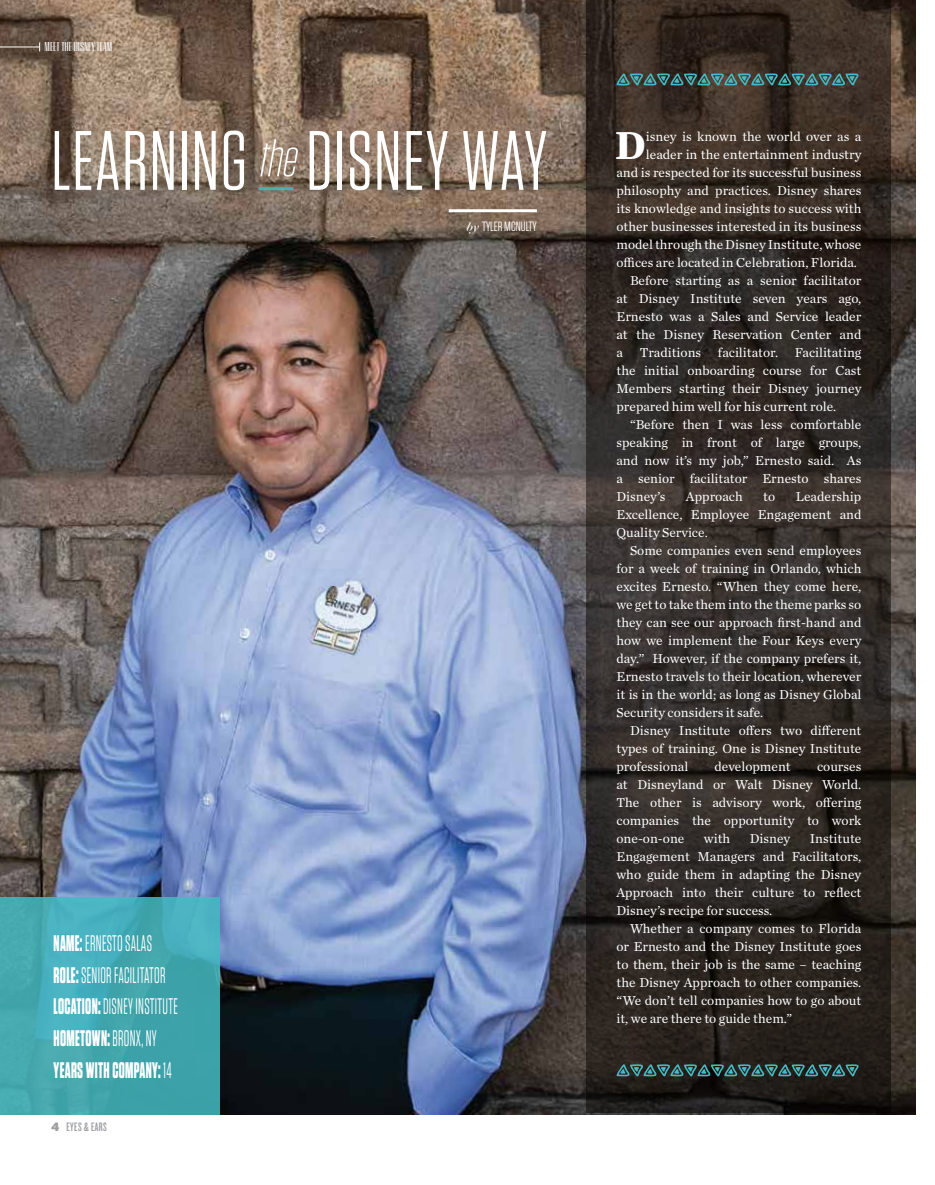
<style>
.page{position:relative;width:935px;height:1185px;background:#fff}
.page>*{position:absolute;margin:0;border:0;box-sizing:border-box;transform-origin:0 0}
.t1{font:84px "Tungsten Narrow";letter-spacing:.02em;color:#fff}
.t2{font:700 40.8px "Chronicle Text G1";color:#fff}
.t3{font:22.5px/31.7px "Tungsten";letter-spacing:.02em;color:#fff;scale:.69 1}
.t4{font:13.5px/18px "Chronicle Text G1";color:#fff;text-align:justify}
.t5{font:13.5px "Tungsten";color:#fff}
.t6{font:500 12.75px "Peristyle";color:#fff}
.t7{font:12.75px "Knockout HTF47 Bantamweight";letter-spacing:.03em;color:#9d9fa2}
.s1{font-weight:700}
.s2{font-family:"Knockout HTF72 Full Cruiserwt"}
.s3{font-family:"Surveyor Fine";font-style:italic}
</style>
<div class="page">
<img style="left:0;top:0;width:915px;height:1114px">
<svg style="left:586px;top:0;width:304px;height:1113px;background:#302925"></svg>
<svg style="left:0;top:897px;width:220px;height:217px;background:#43a8b1"></svg>
<hr style="left:0;top:47px;width:39px;height:1px;background:#fff">
<svg style="left:616px;top:1064px;width:243px;height:13px;background:#305b5c"></svg>
<svg style="left:616px;top:73px;width:243px;height:13px;background:#416865"></svg>
<hr style="left:449px;top:209px;width:88px;height:3px;background:#fff">
<hr style="left:258px;top:187px;width:36px;height:3px;background:#45bac2">
<p class="t6" style="left:45px;top:39px;width:69px">MEET THE DISNEY TEAM</p>
<h1 class="t1" style="left:51px;top:119px;width:497px">LEARNING <sup>the</sup> DISNEY WAY</h1>
<h3 class="t3" style="left:54px;top:928px;width:182px"><span class="s1">NAME:</span> ERNESTO SALAS<br><span class="s1">ROLE:</span> SENIOR FACILITATOR<br><span class="s1">LOCATION:</span> DISNEY INSTITUTE<br><span class="s1">HOMETOWN:</span> BRONX, NY<br><span class="s1">YEARS WITH COMPANY:</span> 14</h3>
<p class="t7" style="left:51px;top:1120px;width:57px"><span class="s2">4</span> EYES &amp; EARS</p>
<p class="t5" style="left:466px;top:219px;width:72px"><span class="s3">by</span> TYLER MCNULTY</p>
<h2 class="t2" style="left:615px;top:112px;width:32px">D</h2>
<p class="t4" style="left:646px;top:127px;width:217px">isney is known the world over as a</p>
<p class="t4" style="left:646px;top:145px;width:217px">leader in the entertainment industry</p>
<p class="t4" style="left:616px;top:163px;width:246px">and is respected for its successful business</p>
<p class="t4" style="left:616px;top:181px;width:246px">philosophy and practices. Disney shares</p>
<p class="t4" style="left:616px;top:199px;width:246px">its knowledge and insights to success with</p>
<p class="t4" style="left:616px;top:217px;width:246px">other businesses interested in its business</p>
<p class="t4" style="left:616px;top:235px;width:246px">model through the Disney Institute, whose</p>
<p class="t4" style="left:616px;top:253px;width:242px">offices are located in Celebration, Florida.</p>
<p class="t4" style="left:630px;top:271px;width:233px">Before starting as a senior facilitator</p>
<p class="t4" style="left:616px;top:289px;width:246px">at Disney Institute seven years ago,</p>
<p class="t4" style="left:616px;top:307px;width:246px">Ernesto was a Sales and Service leader</p>
<p class="t4" style="left:616px;top:325px;width:246px">at the Disney Reservation Center and</p>
<p class="t4" style="left:616px;top:343px;width:246px">a Traditions facilitator. Facilitating</p>
<p class="t4" style="left:616px;top:361px;width:246px">the initial onboarding course for Cast</p>
<p class="t4" style="left:616px;top:379px;width:246px">Members starting their Disney journey</p>
<p class="t4" style="left:616px;top:397px;width:221px">prepared him well for his current role.</p>
<p class="t4" style="left:630px;top:415px;width:233px">“Before then I was less comfortable</p>
<p class="t4" style="left:616px;top:433px;width:246px">speaking in front of large groups,</p>
<p class="t4" style="left:616px;top:451px;width:246px">and now it’s my job,” Ernesto said. As</p>
<p class="t4" style="left:616px;top:469px;width:246px">a senior facilitator Ernesto shares</p>
<p class="t4" style="left:616px;top:487px;width:50px">Disney’s</p>
<p class="t4" style="left:686px;top:487px;width:58px">Approach</p>
<p class="t4" style="left:763px;top:487px;width:14px">to</p>
<p class="t4" style="left:616px;top:487px;width:246px;text-indent:179px">Leadership Excellence, Employee Engagement and Quality Service.</p>
<p class="t4" style="left:616px;top:541px;width:246px;text-indent:14px">Some companies even send employees for a week of training in Orlando, which excites Ernesto. “When they come here, we get to take them into the theme parks so they can see our approach first-hand and how we implement the Four Keys every day.” However, if the company prefers it, Ernesto travels to their location, wherever it is in the world; as long as Disney Global Security considers it safe.</p>
<p class="t4" style="left:616px;top:721px;width:246px;text-indent:14px">Disney Institute offers two different types of training. One is Disney Institute professional</p>
<p class="t4" style="left:714px;top:757px;width:78px">development</p>
<p class="t4" style="left:616px;top:757px;width:246px;text-indent:201px">courses at Disneyland or Walt Disney World.<br>The other is advisory work, offering companies the opportunity to work one-on-one</p>
<p class="t4" style="left:704px;top:829px;width:28px">with</p>
<p class="t4" style="left:750px;top:829px;width:42px">Disney</p>
<p class="t4" style="left:616px;top:829px;width:246px;text-indent:193px">Institute Engagement Managers and Facilitators, who guide them in adapting the Disney Approach into their culture to reflect Disney’s recipe for success.</p>
<p class="t4" style="left:616px;top:918px;width:246px;text-indent:14px">Whether a company comes to Florida or Ernesto and the Disney Institute goes to them, their job is the same – teaching the Disney Approach to other companies. “We don’t tell companies how to go about it, we are there to guide them.”</p>
</div>
